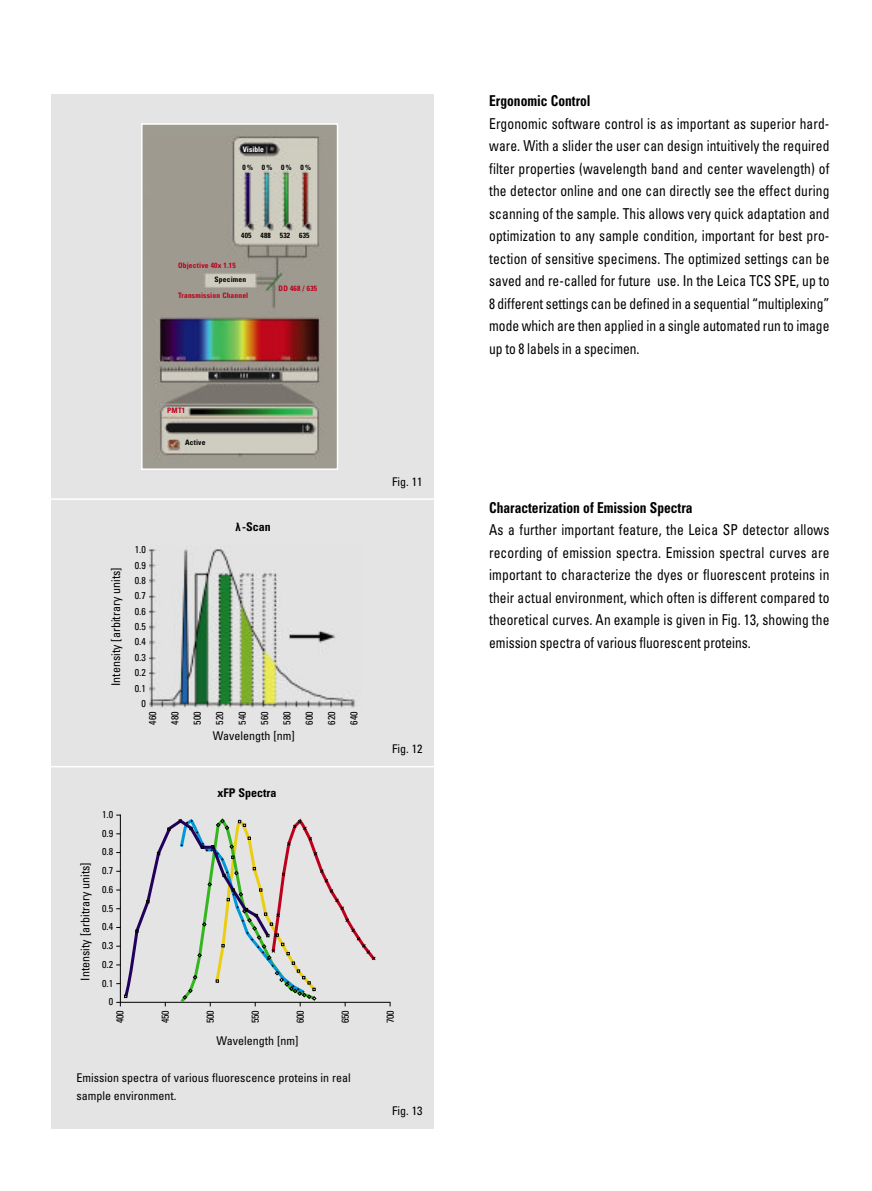
<style>
.page{position:relative;width:872px;height:1191px;background:#fff}
.page>*{position:absolute;margin:0;border:0;box-sizing:border-box;transform-origin:0 0}
.t1{font:condensed 15px/22.5px "Univers";color:#000;text-align:justify;scale:.9 1}
.t2{font:700 condensed 15px "Univers";color:#000;scale:.9 1}
.t3{font:condensed 12px/18px "Univers";color:#000}
.t4{font:700 condensed 12px "Univers";color:#000}
.t5{font:condensed 10.05px/15.3px "Univers";color:#000;text-align:right}
.t6{font:700 condensed 7.5px "Univers";letter-spacing:.02em;color:#be001c}
.t7{font:700 condensed 7.5px "Univers";letter-spacing:.02em;color:#000}
.t8{font:700 condensed 7.5px "Univers";color:#fff}
</style>
<div class="page">
<div style="left:51px;top:95px;width:383px;height:409px;background:#e4e4e4"></div>
<div style="left:51px;top:504px;width:383px;height:624px;background:#e4e4e4"></div>
<img style="left:149px;top:549px;width:207px;height:160px">
<hr style="left:51px;top:766px;width:383px;height:1px;background:#fff">
<hr style="left:51px;top:498px;width:383px;height:2px;background:#fff">
<hr style="left:120px;top:1002px;width:270px;height:1px;background:#000">
<img style="left:144px;top:126px;width:191px;height:341px">
<div style="left:141px;top:123px;width:197px;height:347px;border:2px solid #fff"></div>
<svg style="left:116px;top:814px;width:262px;height:192px"></svg>
<p class="t8" style="left:243px;top:147px;width:23px">Visible</p>
<p class="t7" style="left:242px;top:164px;width:70px">0% 0% 0% 0%</p>
<p class="t7" style="left:241px;top:233px;width:70px">405 488 532 635</p>
<p class="t7" style="left:215px;top:277px;width:33px">Specimen</p>
<p class="t6" style="left:178px;top:262px;width:59px">Objective 40x 1.15</p>
<p class="t6" style="left:178px;top:293px;width:72px">Transmission Channel</p>
<p class="t6" style="left:279px;top:286px;width:40px">DD 468 / 635</p>
<p class="t6" style="left:167px;top:408px;width:19px">PMT1</p>
<p class="t7" style="left:185px;top:439px;width:22px">Active</p>
<p class="t3" style="left:392px;top:474px;width:32px">Fig. 11</p>
<p class="t3" style="left:108px;top:686px;width:120px;rotate:-90deg">Intensity [arbitrary units]</p>
<p class="t5" style="left:135px;top:543px;width:13px">1.0<br>0.9<br>0.8<br>0.7<br>0.6<br>0.5<br>0.4<br>0.3<br>0.2<br>0.1<br>0</p>
<p class="t4" style="left:242px;top:522px;width:30px">-Scan</p>
<p class="t5" style="left:146px;top:724px;width:15px;rotate:-90deg">460</p>
<p class="t5" style="left:168px;top:724px;width:15px;rotate:-90deg">480</p>
<p class="t5" style="left:190px;top:724px;width:15px;rotate:-90deg">500</p>
<p class="t5" style="left:213px;top:724px;width:15px;rotate:-90deg">520</p>
<p class="t5" style="left:235px;top:724px;width:15px;rotate:-90deg">540</p>
<p class="t5" style="left:257px;top:724px;width:15px;rotate:-90deg">560</p>
<p class="t5" style="left:280px;top:724px;width:15px;rotate:-90deg">580</p>
<p class="t5" style="left:302px;top:724px;width:15px;rotate:-90deg">600</p>
<p class="t5" style="left:325px;top:724px;width:15px;rotate:-90deg">620</p>
<p class="t5" style="left:347px;top:724px;width:15px;rotate:-90deg">640</p>
<p class="t3" style="left:213px;top:727px;width:83px">Wavelength [nm]</p>
<p class="t3" style="left:392px;top:741px;width:32px">Fig. 12</p>
<p class="t3" style="left:77px;top:980px;width:120px;rotate:-90deg">Intensity [arbitrary units]</p>
<p class="t5" style="left:102px;top:805px;width:13px;line-height:18.8px">1.0<br>0.9<br>0.8<br>0.7<br>0.6<br>0.5<br>0.4<br>0.3<br>0.2<br>0.1<br>0</p>
<p class="t4" style="left:217px;top:788px;width:60px">xFP Spectra</p>
<p class="t5" style="left:113px;top:1023px;width:15px;rotate:-90deg">400</p>
<p class="t5" style="left:158px;top:1023px;width:15px;rotate:-90deg">450</p>
<p class="t5" style="left:203px;top:1023px;width:15px;rotate:-90deg">500</p>
<p class="t5" style="left:248px;top:1023px;width:15px;rotate:-90deg">550</p>
<p class="t5" style="left:293px;top:1023px;width:15px;rotate:-90deg">600</p>
<p class="t5" style="left:338px;top:1023px;width:15px;rotate:-90deg">650</p>
<p class="t5" style="left:383px;top:1023px;width:15px;rotate:-90deg">700</p>
<p class="t3" style="left:216px;top:1032px;width:83px">Wavelength [nm]</p>
<p class="t3" style="left:76px;top:1069px;width:276px">Emission spectra of various fluorescence proteins in real sample environment.</p>
<p class="t3" style="left:392px;top:1102px;width:32px">Fig. 13</p>
<p class="t2" style="left:489px;top:95px;width:114px">Ergonomic Control</p>
<p class="t1" style="left:489px;top:113px;width:379px">Ergonomic software control is as important as superior hard&shy;ware. With a slider the user can design intuitively the required filter properties (wavelength band and center wavelength) of the detector online and one can directly see the effect during scanning of the sample. This allows very quick adaptation and optimization to any sample condition, important for best pro&shy;tection of sensitive specimens. The optimized settings can be saved and re-called for future use. In the Leica TCS SPE, up to 8 different settings can be defined in a sequential “multiplexing” mode which are then applied in a single automated run to image up to 8 labels in a specimen.</p>
<p class="t2" style="left:489px;top:502px;width:227px">Characterization of Emission Spectra</p>
<p class="t1" style="left:489px;top:520px;width:379px">As a further important feature, the Leica SP detector allows recording of emission spectra. Emission spectral curves are important to characterize the dyes or fluorescent proteins in their actual environment, which often is different compared to theoretical curves. An example is given in Fig. 13, showing the emission spectra of various fluorescent proteins.</p>
</div>
